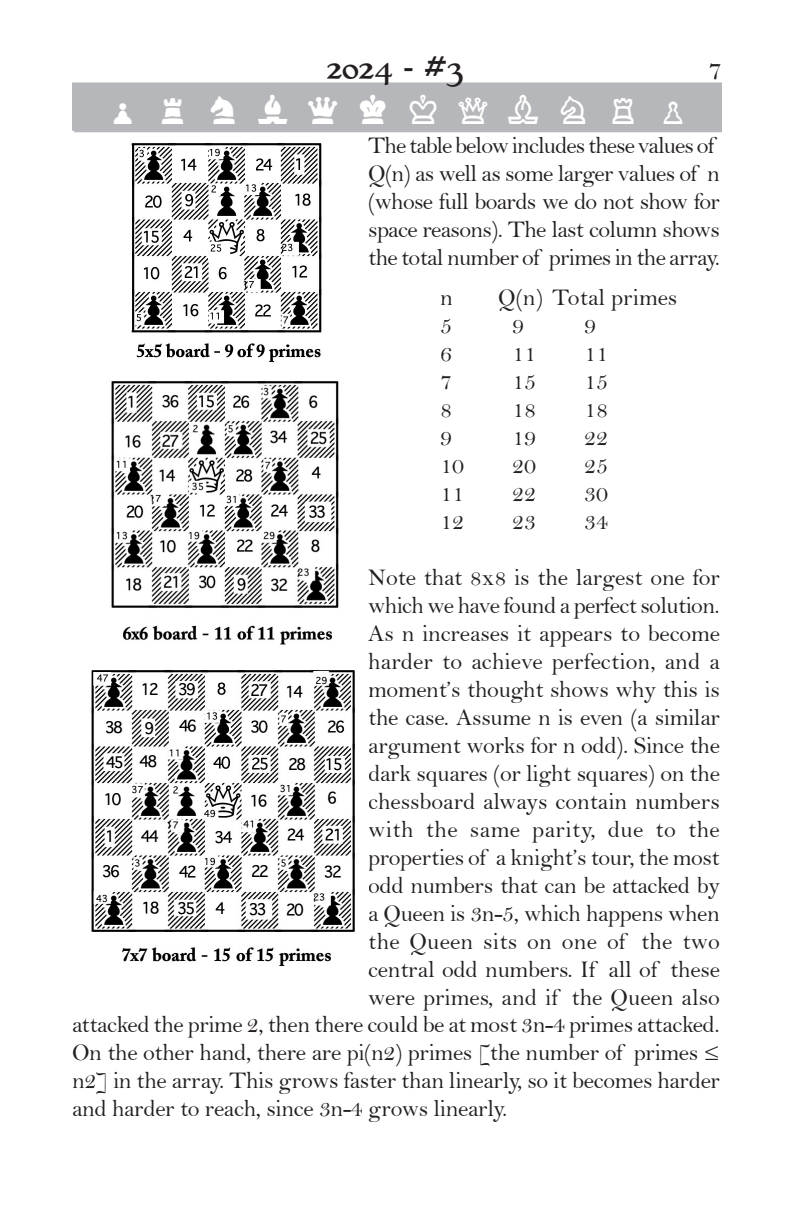
<style>
.page{position:relative;width:792px;height:1224px;background:#fff}
.page>*{position:absolute;margin:0;border:0;box-sizing:border-box;transform-origin:0 0}
.t1{font:36px "Chess Piece";letter-spacing:.39em;color:#fff}
.t2{font:28px "Mary Jane Antique";color:#231f20}
.t3{font:28px "Bell";color:#231f20}
.t4{font:24px/28px "Bell";letter-spacing:-.015em;color:#231f20}
.t5{font:24px "Bell";letter-spacing:.005em;color:#231f20}
.t6{font:24px "Bell";letter-spacing:.02em;color:#231f20}
.t7{font:24px "Bell";letter-spacing:.01em;color:#231f20}
</style>
<div class="page">
<img style="left:111px;top:381px;width:228px;height:264px">
<img style="left:112px;top:132px;width:230px;height:230px">
<div style="left:72px;top:82px;width:650px;height:49px;background:#b6b7bb;border:2px solid #b6b7bb"></div>
<div style="left:74px;top:90px;width:648px;height:42px;border:2px solid #b6b7bb"></div>
<img style="left:91px;top:670px;width:264px;height:296px">
<p class="t2" style="left:326px;top:43px;width:139px">2024 - #3</p>
<p class="t3" style="left:708px;top:53px;width:15px">7</p>
<h1 class="t1" style="left:105px;top:90px;width:588px">otjnwlkqbhrp</h1>
<p class="t4" style="left:368px;top:131px;width:353px">The table below includes these values of Q(n) as well as some larger values of n (whose full boards we do not show for space reasons). The last column shows the total number of primes in the array.</p>
<p class="t4" style="left:440px;top:283px;width:14px">n</p>
<p class="t4" style="left:498px;top:283px;width:181px">Q(n) Total primes</p>
<p class="t4" style="left:440px;top:311px;width:13px">5</p>
<p class="t4" style="left:512px;top:311px;width:13px">9</p>
<p class="t4" style="left:584px;top:311px;width:13px">9</p>
<p class="t4" style="left:440px;top:339px;width:13px">6</p>
<p class="t4" style="left:512px;top:339px;width:25px">11</p>
<p class="t4" style="left:584px;top:339px;width:25px">11</p>
<p class="t4" style="left:440px;top:367px;width:13px">7</p>
<p class="t4" style="left:512px;top:367px;width:25px">15</p>
<p class="t4" style="left:584px;top:367px;width:25px">15</p>
<p class="t4" style="left:440px;top:395px;width:13px">8</p>
<p class="t4" style="left:512px;top:395px;width:25px">18</p>
<p class="t4" style="left:584px;top:395px;width:25px">18</p>
<p class="t4" style="left:440px;top:423px;width:13px">9</p>
<p class="t4" style="left:512px;top:423px;width:25px">19</p>
<p class="t4" style="left:584px;top:423px;width:25px">22</p>
<p class="t4" style="left:440px;top:451px;width:25px">10</p>
<p class="t4" style="left:512px;top:451px;width:25px">20</p>
<p class="t4" style="left:584px;top:451px;width:25px">25</p>
<p class="t4" style="left:440px;top:479px;width:25px">11</p>
<p class="t4" style="left:512px;top:479px;width:25px">22</p>
<p class="t4" style="left:584px;top:479px;width:25px">30</p>
<p class="t4" style="left:440px;top:507px;width:25px">12</p>
<p class="t4" style="left:512px;top:507px;width:25px">23</p>
<p class="t4" style="left:584px;top:507px;width:25px">34</p>
<p class="t4" style="left:368px;top:563px;width:353px">Note that 8x8 is the largest one for</p>
<p class="t4" style="left:368px;top:591px;width:353px">which we have found a perfect solution.</p>
<p class="t4" style="left:368px;top:619px;width:353px">As n increases it appears to become</p>
<p class="t5" style="left:368px;top:647px;width:353px">harder to achieve perfection, and a</p>
<p class="t4" style="left:368px;top:675px;width:353px">moment’s thought shows why this is</p>
<p class="t4" style="left:368px;top:703px;width:353px">the case. Assume n is even (a similar</p>
<p class="t4" style="left:368px;top:731px;width:353px">argument works for n odd). Since the</p>
<p class="t4" style="left:368px;top:759px;width:353px">dark squares (or light squares) on the</p>
<p class="t4" style="left:368px;top:787px;width:353px">chessboard always contain numbers</p>
<p class="t6" style="left:368px;top:815px;width:353px">with the same parity, due to the</p>
<p class="t4" style="left:368px;top:843px;width:353px">properties of a knight’s tour, the most</p>
<p class="t4" style="left:368px;top:871px;width:353px">odd numbers that can be attacked by</p>
<p class="t4" style="left:368px;top:899px;width:353px">a Queen is 3n-5, which happens when</p>
<p class="t7" style="left:368px;top:927px;width:353px">the Queen sits on one of the two</p>
<p class="t4" style="left:368px;top:955px;width:353px">central odd numbers. If all of these</p>
<p class="t4" style="left:368px;top:983px;width:353px">were primes, and if the Queen also</p>
<p class="t4" style="left:72px;top:1010px;width:649px">attacked the prime 2, then there could be at most 3n-4 primes attacked.</p>
<p class="t4" style="left:72px;top:1038px;width:649px">On the other hand, there are pi(n2) primes [the number of primes ≤</p>
<p class="t4" style="left:72px;top:1066px;width:650px">n2] in the array. This grows faster than linearly, so it becomes harder</p>
<p class="t4" style="left:72px;top:1094px;width:437px">and harder to reach, since 3n-4 grows linearly.</p>
</div>
